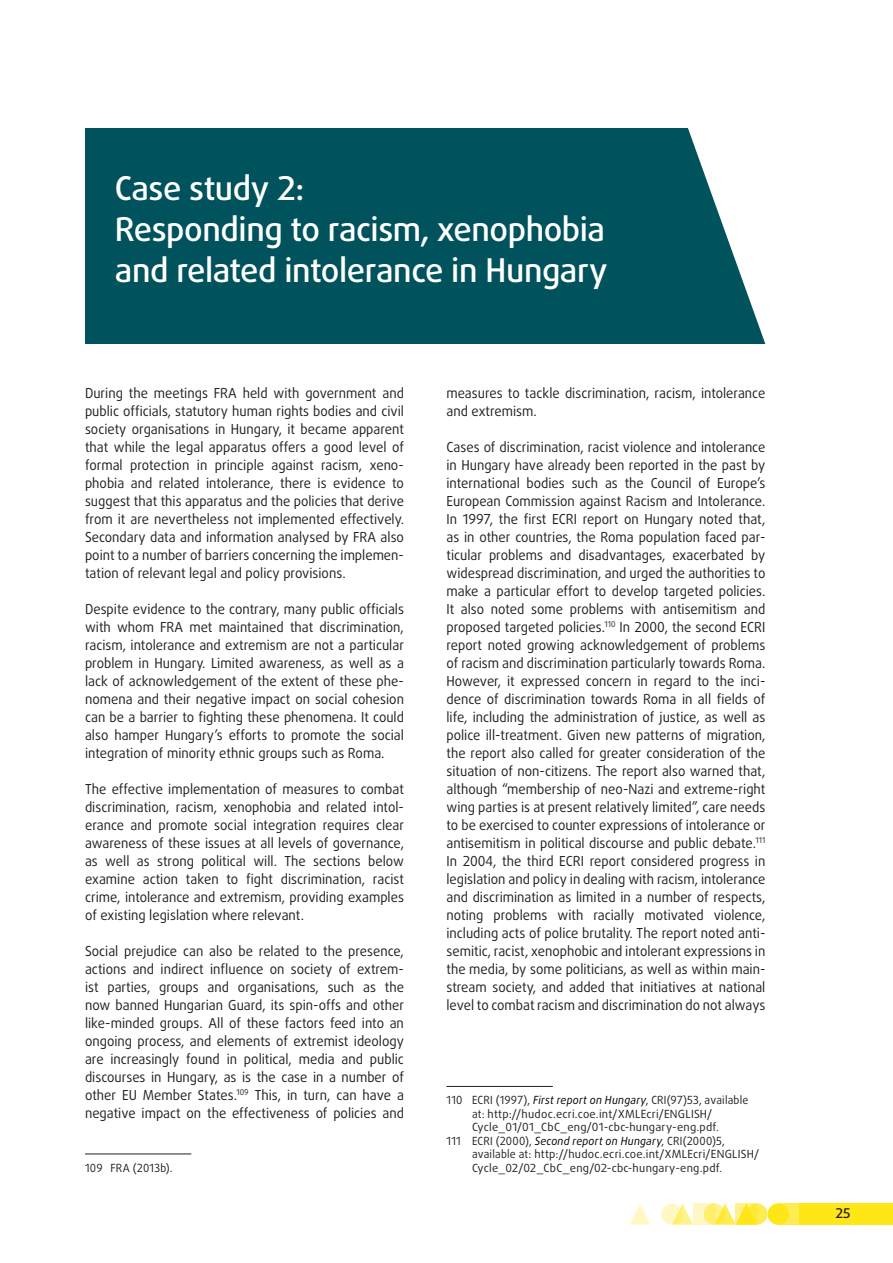
<style>
.page{position:relative;width:893px;height:1263px;background:#fff}
.page>*{position:absolute;margin:0;border:0;box-sizing:border-box;transform-origin:0 0}
.Title__case_study{font:500 32.85px/41.4px "Daxline Pro";letter-spacing:-.015em;color:#fff}
.body{font:13.8px/18px "Daxline Pro";color:#231f20;scale:.95 1}
.t1{font:500 13.5px "Daxline Pro";color:#231f20}
.footnote_caption{font:11.25px/13.5px "Daxline Pro";letter-spacing:.02em;color:#231f20;scale:.95 1}
.s1{font-style:italic;color:#000}
</style>
<div class="page">
<div style="left:746px;top:1203px;width:21px;height:22px;background:#ffec50;border-radius:50%"></div>
<div style="left:778px;top:1203px;width:21px;height:22px;background:#ffec50"></div>
<div style="left:799px;top:1203px;width:94px;height:22px;background:#ffe616"></div>
<svg style="left:675px;top:1203px;width:18px;height:22px"></svg>
<svg style="left:629px;top:1204px;width:22px;height:21px"></svg>
<div style="left:767px;top:1203px;width:22px;height:22px;background:#ffe616;border-radius:50%"></div>
<svg style="left:718px;top:1203px;width:18px;height:22px"></svg>
<svg style="left:704px;top:1203px;width:21px;height:22px"></svg>
<svg style="left:661px;top:1203px;width:21px;height:22px"></svg>
<svg style="left:736px;top:1203px;width:21px;height:22px"></svg>
<svg style="left:693px;top:1203px;width:21px;height:22px"></svg>
<div style="left:85px;top:128px;width:682px;height:216px;background:#00525d"></div>
<svg style="left:688px;top:128px;width:79px;height:216px;fill:#fff"></svg>
<hr style="left:85px;top:1153px;width:106px;height:1px;background:#231f20">
<hr style="left:446px;top:1086px;width:107px;height:1px;background:#231f20">
<p class="Title__case_study" style="left:115px;top:167px;width:494px">Case study 2:<br>Responding to racism, xenophobia and related intolerance in Hungary</p>
<p class="body" style="left:85px;top:384px;width:337px">During the meetings FRA held with government and public officials, statutory human rights bodies and civil society organisations in Hungary, it became apparent that while the legal apparatus offers a good level of formal protection in principle against racism, xeno&shy;phobia and related intolerance, there is evidence to suggest that this apparatus and the policies that derive from it are nevertheless not implemented effectively.<br>Secondary data and information analysed by FRA also point to a number of barriers concerning the implemen&shy;tation of relevant legal and policy provisions.</p>
<p class="body" style="left:85px;top:600px;width:337px;text-align:justify">Despite evidence to the contrary, many public officials with whom FRA met maintained that discrimination, racism, intolerance and extremism are not a particular problem in Hungary. Limited awareness, as well as a lack of acknowledgement of the extent of these phe&shy;nomena and their negative impact on social cohesion can be a barrier to fighting these phenomena. It could also hamper Hungary’s efforts to promote the social integration of minority ethnic groups such as Roma.</p>
<p class="body" style="left:85px;top:780px;width:337px;text-align:justify">The effective implementation of measures to combat discrimination, racism, xenophobia and related intol&shy;erance and promote social integration requires clear awareness of these issues at all levels of governance, as well as strong political will. The sections below examine action taken to fight discrimination, racist crime, intolerance and extremism, providing examples of existing legislation where relevant.</p>
<p class="body" style="left:85px;top:942px;width:337px;text-align:justify">Social prejudice can also be related to the presence, actions and indirect influence on society of extrem&shy;ist parties, groups and organisations, such as the now banned Hungarian Guard, its spin-offs and other like-minded groups. All of these factors feed into an ongoing process, and elements of extremist ideology are increasingly found in political, media and public discourses in Hungary, as is the case in a number of other EU Member States.<sup>109</sup> This, in turn, can have a negative impact on the effectiveness of policies and</p>
<p class="footnote_caption" style="left:85px;top:1161px;width:92px">109 FRA (2013b).</p>
<p class="body" style="left:446px;top:384px;width:337px">measures to tackle discrimination, racism, intolerance and extremism.</p>
<p class="body" style="left:446px;top:438px;width:337px">Cases of discrimination, racist violence and intolerance in Hungary have already been reported in the past by international bodies such as the Council of Europe’s European Commission against Racism and Intolerance.<br>In 1997, the first ECRI report on Hungary noted that, as in other countries, the Roma population faced par&shy;ticular problems and disadvantages, exacerbated by widespread discrimination, and urged the authorities to make a particular effort to develop targeted policies.<br>It also noted some problems with antisemitism and proposed targeted policies.<sup>110</sup> In 2000, the second ECRI report noted growing acknowledgement of problems of racism and discrimination particularly towards Roma.<br>However, it expressed concern in regard to the inci&shy;dence of discrimination towards Roma in all fields of life, including the administration of justice, as well as police ill-treatment. Given new patterns of migration, the report also called for greater consideration of the situation of non-citizens. The report also warned that, although “membership of neo-Nazi and extreme-right wing parties is at present relatively limited”, care needs to be exercised to counter expressions of intolerance or antisemitism in political discourse and public debate.<sup>111<br></sup>In 2004, the third ECRI report considered progress in legislation and policy in dealing with racism, intolerance and discrimination as limited in a number of respects, noting problems with racially motivated violence, including acts of police brutality. The report noted anti&shy;semitic, racist, xenophobic and intolerant expressions in the media, by some politicians, as well as within main&shy;stream society, and added that initiatives at national level to combat racism and discrimination do not always</p>
<p class="footnote_caption" style="left:472px;top:1093px;width:293px;text-indent:-26px">110 ECRI (1997), <span class="s1">First report on Hungary</span>, CRI(97)53, available at: http://hudoc.ecri.coe.int/XMLEcri/ENGLISH/<br>Cycle_01/01_CbC_eng/01-cbc-hungary-eng.pdf.</p>
<p class="footnote_caption" style="left:472px;top:1134px;width:304px;text-indent:-26px">111 ECRI (2000), <span class="s1">Second report on Hungary</span>, CRI(2000)5, available at: http://hudoc.ecri.coe.int/XMLEcri/ENGLISH/<br>Cycle_02/02_CbC_eng/02-cbc-hungary-eng.pdf.</p>
<p class="t1" style="left:835px;top:1204px;width:17px">25</p>
</div>
